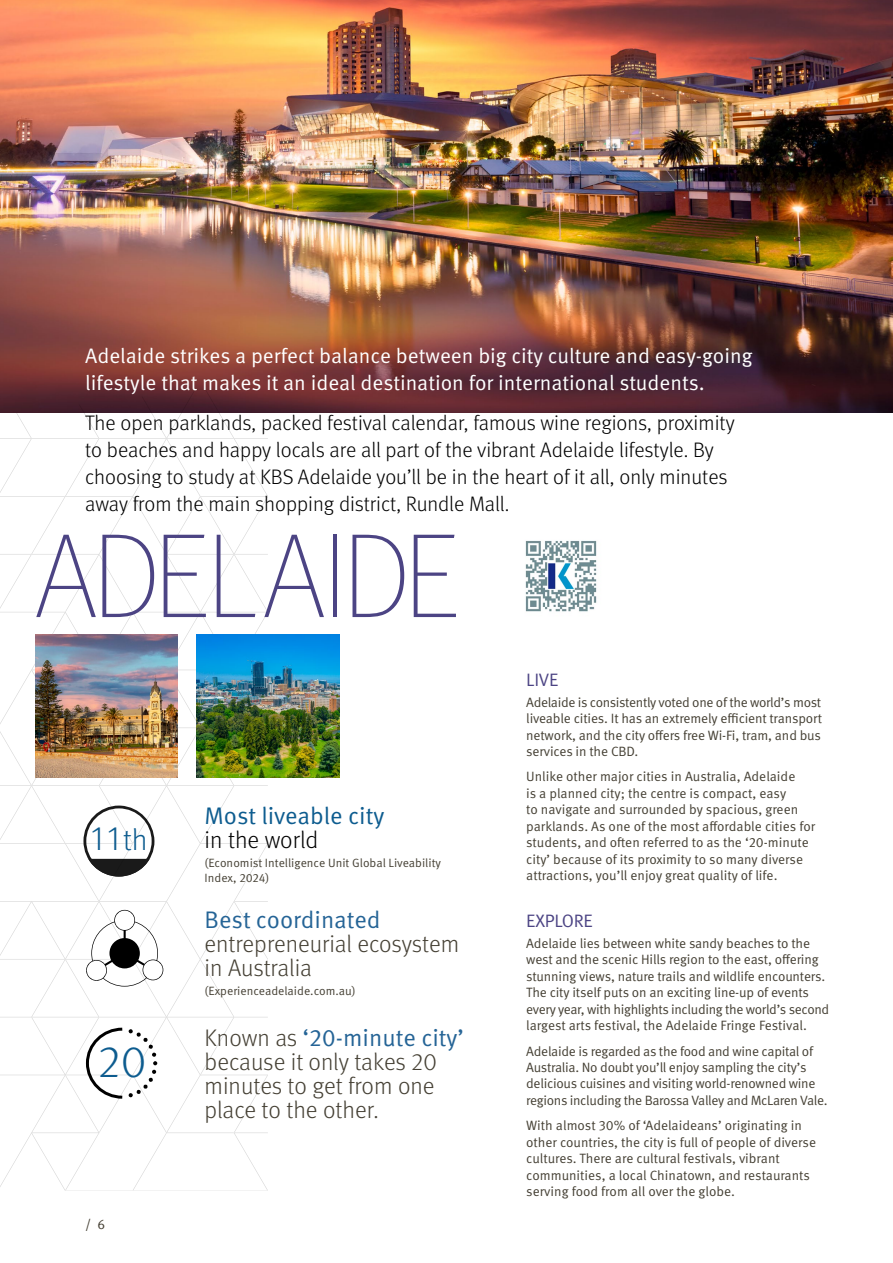
<style>
.page{position:relative;width:893px;height:1263px;background:#fff}
.page>*{position:absolute;margin:0;border:0;box-sizing:border-box;transform-origin:0 0}
.t1{font:100 120px "Meta Pro";letter-spacing:-.05em;color:#4c4484}
.t2{font:300 45px "Meta Pro";color:#0d5c8f}
.t3{font:300 34.5px "Meta Pro";color:#0d5c8f}
.t4{font:300 24px/24px "Meta Pro";color:#454034}
.t5{font:24px "Meta Pro Norm";color:#256496}
.t6{font:24px "Meta Pro Norm";letter-spacing:-.005em;color:#0d5c8f}
.t7{font:300 24px "Meta Pro";color:#000}
.t8{font:300 21px/27px "Meta Pro";color:#000}
.t9{font:21px/27px "Meta Pro Norm";color:#fff}
.t10{font:18px "Meta Pro Norm";letter-spacing:-.015em;color:#4c4484}
.t11{font:13.5px/16.5px "Meta Pro Norm";letter-spacing:-.01em;color:#454034}
.t12{font:12px/15px "Meta Pro Norm";color:#454034}
.s1{font-size:30px}
.s2{font-family:"Meta Pro";font-weight:300;color:#454034}
</style>
<div class="page">
<img style="left:0;top:0;width:893px;height:412px">
<img style="left:525px;top:540px;width:72px;height:72px">
<img style="left:268px;top:634px;width:71px;height:143px">
<svg style="left:0;top:381px;width:268px;height:810px"></svg>
<h3 class="t9" style="left:85px;top:341px;width:669px">Adelaide strikes a perfect balance between big city culture and easy-going lifestyle that makes it an ideal destination for international students.</h3>
<p class="t8" style="left:85px;top:408px;width:651px">The open parklands, packed festival calendar, famous wine regions, proximity to beaches and happy locals are all part of the vibrant Adelaide lifestyle. By choosing to study at KBS Adelaide you’ll be in the heart of it all, only minutes away from the main shopping district, Rundle Mall.</p>
<h1 class="t1" style="left:35px;top:493px;width:426px">ADELAIDE</h1>
<h3 class="t3" style="left:91px;top:813px;width:58px">11<span class="s1">th</span></h3>
<h2 class="t2" style="left:98px;top:1029px;width:50px">20</h2>
<p class="t11" style="left:85px;top:1215px;width:22px">/ 6</p>
<h3 class="t6" style="left:205px;top:797px;width:181px">Most liveable city</h3>
<h3 class="t7" style="left:205px;top:822px;width:115px">in the world</h3>
<p class="t12" style="left:205px;top:854px;width:238px">(Economist Intelligence Unit Global Liveability<br>Index, 2024)</p>
<h3 class="t5" style="left:205px;top:901px;width:178px">Best coordinated</h3>
<h3 class="t4" style="left:205px;top:930px;width:256px">entrepreneurial ecosystem in Australia</h3>
<p class="t12" style="left:205px;top:982px;width:153px">(Experienceadelaide.com.au)</p>
<h3 class="t5" style="left:205px;top:1019px;width:261px"><span class="s2">Known as</span> ‘20-minute city’</h3>
<h3 class="t4" style="left:205px;top:1048px;width:234px;text-align:justify">because it only takes 20 minutes to get from one place to the other.</h3>
<h3 class="t10" style="left:526px;top:666px;width:34px">LIVE</h3>
<p class="t11" style="left:526px;top:693px;width:297px;text-align:justify">Adelaide is consistently voted one of the world’s most liveable cities. It has an extremely efficient transport network, and the city offers free Wi-Fi, tram, and bus services in the CBD.</p>
<p class="t11" style="left:526px;top:767px;width:290px">Unlike other major cities in Australia, Adelaide<br>is a planned city; the centre is compact, easy<br>to navigate and surrounded by spacious, green parklands. As one of the most affordable cities for students, and often referred to as the ‘20-minute city’ because of its proximity to so many diverse attractions, you’ll enjoy great quality of life.</p>
<h3 class="t10" style="left:526px;top:907px;width:68px">EXPLORE</h3>
<p class="t11" style="left:526px;top:934px;width:305px">Adelaide lies between white sandy beaches to the west and the scenic Hills region to the east, offering stunning views, nature trails and wildlife encounters.<br>The city itself puts on an exciting line-up of events every year, with highlights including the world’s second largest arts festival, the Adelaide Fringe Festival.</p>
<p class="t11" style="left:526px;top:1042px;width:303px">Adelaide is regarded as the food and wine capital of Australia. No doubt you’ll enjoy sampling the city’s delicious cuisines and visiting world-renowned wine regions including the Barossa Valley and McLaren Vale.</p>
<p class="t11" style="left:526px;top:1116px;width:291px">With almost 30% of ‘Adelaideans’ originating in other countries, the city is full of people of diverse cultures. There are cultural festivals, vibrant communities, a local Chinatown, and restaurants serving food from all over the globe.</p>
</div>
